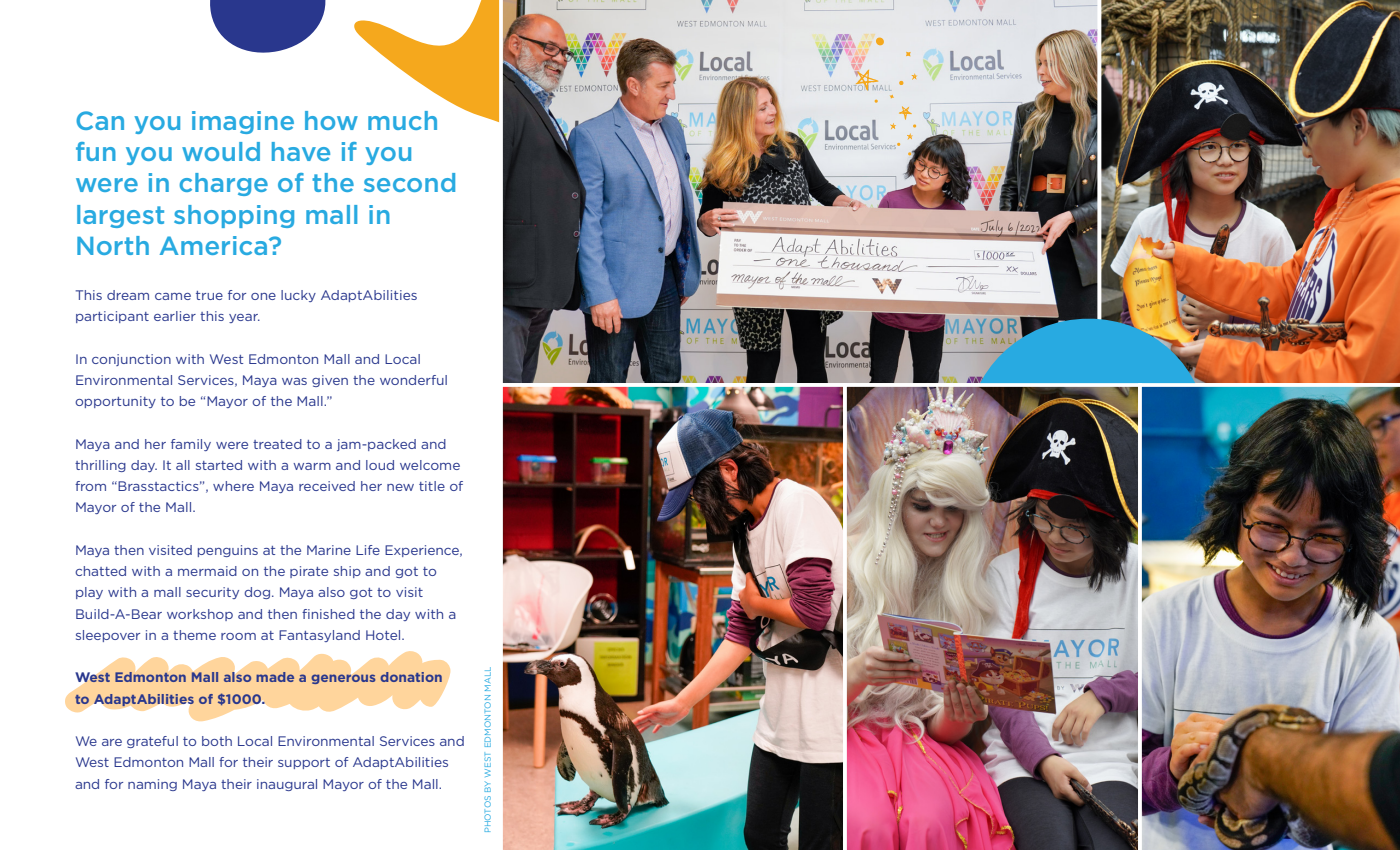
<style>
.page{position:relative;width:1400px;height:850px;background:#fff}
.page>*{position:absolute;margin:0;border:0;box-sizing:border-box;transform-origin:0 0}
.t1{font:500 26.25px/31.2px "Gotham";color:#28aae1}
.t2{font:13.75px/21.2px "Gotham";color:#29378d}
.t3{font:700 13.75px/21.2px "Gotham";color:#29378d}
.t4{font:8.75px "Gotham";color:#28aae1}
</style>
<div class="page">
<svg style="left:65px;top:651px;width:386px;height:71px"></svg>
<svg style="left:354px;top:0;width:145px;height:123px"></svg>
<img style="left:499px;top:0;width:599px;height:383px">
<img style="left:1101px;top:0;width:299px;height:383px">
<img style="left:957px;top:308px;width:259px;height:75px">
<svg style="left:210px;top:0;width:116px;height:53px"></svg>
<img style="left:502px;top:386px;width:341px;height:464px">
<img style="left:846px;top:383px;width:292px;height:467px">
<img style="left:1141px;top:383px;width:259px;height:467px">
<svg style="left:854px;top:69px;width:25px;height:22px"></svg>
<svg style="left:911px;top:73px;width:7px;height:7px"></svg>
<svg style="left:906px;top:52px;width:5px;height:5px"></svg>
<svg style="left:889px;top:95px;width:5px;height:4px"></svg>
<svg style="left:899px;top:81px;width:5px;height:4px"></svg>
<svg style="left:875px;top:37px;width:9px;height:9px"></svg>
<svg style="left:874px;top:99px;width:4px;height:4px"></svg>
<svg style="left:908px;top:152px;width:4px;height:4px"></svg>
<svg style="left:890px;top:105px;width:26px;height:41px"></svg>
<h1 class="t1" style="left:75px;top:105px;width:384px">Can you imagine how much fun you would have if you were in charge of the second largest shopping mall in<br>North America?</h1>
<p class="t2" style="left:75px;top:284px;width:344px">This dream came true for one lucky AdaptAbilities participant earlier this year.</p>
<p class="t2" style="left:75px;top:348px;width:375px">In conjunction with West Edmonton Mall and Local<br>Environmental Services, Maya was given the wonderful opportunity to be “Mayor of the Mall.”</p>
<p class="t2" style="left:75px;top:433px;width:390px">Maya and her family were treated to a jam-packed and thrilling day. It all started with a warm and loud welcome from “Brasstactics”, where Maya received her new title of Mayor of the Mall.</p>
<p class="t2" style="left:75px;top:539px;width:389px">Maya then visited penguins at the Marine Life Experience, chatted with a mermaid on the pirate ship and got to play with a mall security dog. Maya also got to visit Build-A-Bear workshop and then finished the day with a sleepover in a theme room at Fantasyland Hotel.</p>
<p class="t3" style="left:75px;top:667px;width:369px">West Edmonton Mall also made a generous donation to AdaptAbilities of $1000.</p>
<p class="t2" style="left:75px;top:730px;width:391px">We are grateful to both Local Environmental Services and<br>West Edmonton Mall for their support of AdaptAbilities and for naming Maya their inaugural Mayor of the Mall.</p>
<p class="t4" style="left:482px;top:833px;width:168px;rotate:-90deg">PHOTOS BY WEST EDMONTON MALL</p>
</div>
